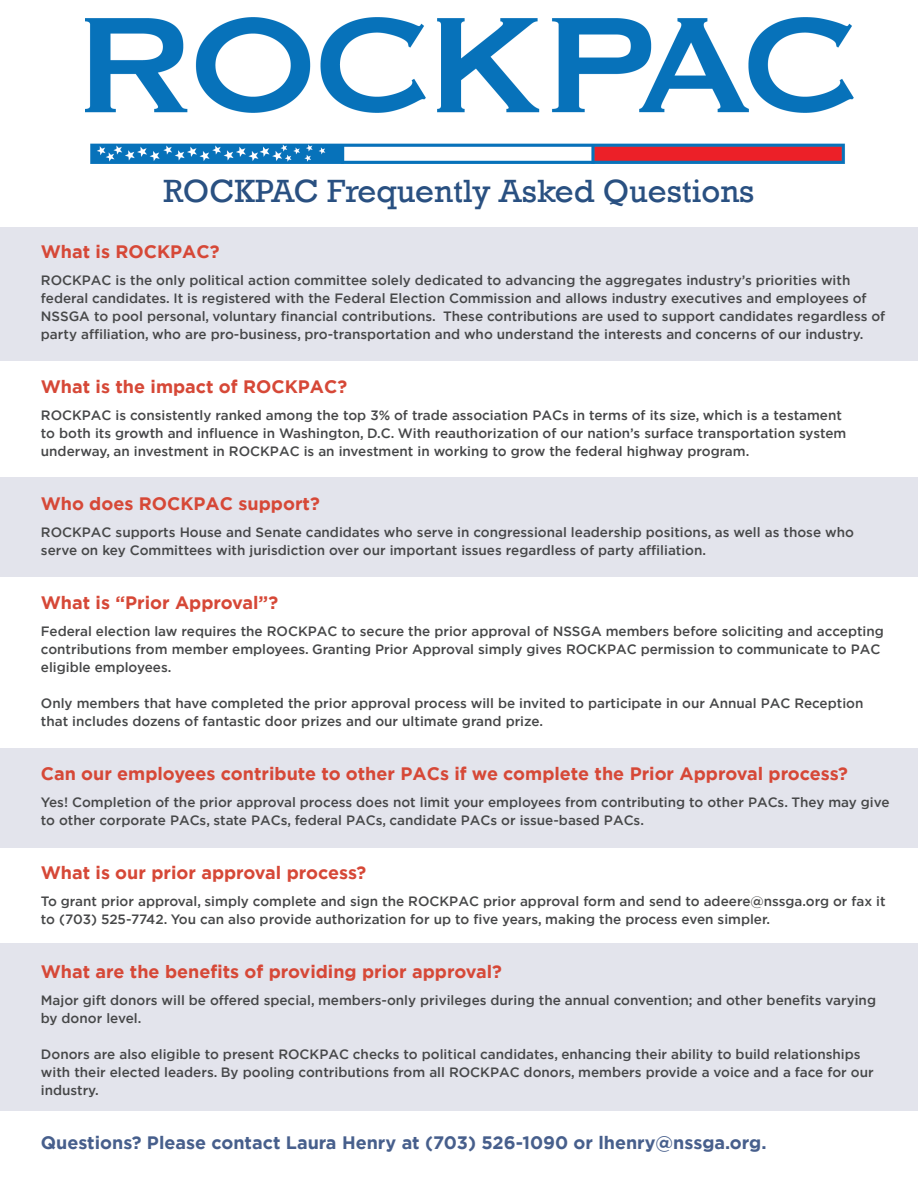
<style>
.page{position:relative;width:918px;height:1188px;background:#fff}
.page>*{position:absolute;margin:0;border:0;box-sizing:border-box;transform-origin:0 0}
.t1{font:33px "Rockwell";color:#295081}
.t2{font:700 18px "Gotham";color:#d64837}
.t3{font:700 18px "Gotham";color:#475f8c}
.t4{font:500 13.5px/18px "Gotham";color:#464748}
</style>
<div class="page">
<div style="left:0;top:477px;width:918px;height:100px;background:#e3e4ec"></div>
<div style="left:0;top:748px;width:918px;height:99px;background:#e3e4ec"></div>
<div style="left:0;top:943px;width:918px;height:167px;background:#e3e4ec"></div>
<div style="left:0;top:227px;width:918px;height:134px;background:#e3e4ec"></div>
<img style="left:85px;top:17px;width:768px;height:146px">
<p class="t1" style="left:164px;top:172px;width:592px">ROCKPAC Frequently Asked Questions</p>
<p class="t2" style="left:41px;top:239px;width:180px">What is ROCKPAC?</p>
<p class="t4" style="left:41px;top:271px;width:846px">ROCKPAC is the only political action committee solely dedicated to advancing the aggregates industry’s priorities with federal candidates. It is registered with the Federal Election Commission and allows industry executives and employees of NSSGA to pool personal, voluntary financial contributions. These contributions are used to support candidates regardless of party affiliation, who are pro-business, pro-transportation and who understand the interests and concerns of our industry.</p>
<p class="t2" style="left:41px;top:374px;width:308px">What is the impact of ROCKPAC?</p>
<p class="t4" style="left:41px;top:406px;width:807px">ROCKPAC is consistently ranked among the top 3% of trade association PACs in terms of its size, which is a testament to both its growth and influence in Washington, D.C. With reauthorization of our nation’s surface transportation system underway, an investment in ROCKPAC is an investment in working to grow the federal highway program.</p>
<p class="t2" style="left:41px;top:491px;width:280px">Who does ROCKPAC support?</p>
<p class="t4" style="left:41px;top:523px;width:815px">ROCKPAC supports House and Senate candidates who serve in congressional leadership positions, as well as those who serve on key Committees with jurisdiction over our important issues regardless of party affiliation.</p>
<p class="t2" style="left:41px;top:590px;width:239px">What is “Prior Approval”?</p>
<p class="t4" style="left:41px;top:622px;width:845px">Federal election law requires the ROCKPAC to secure the prior approval of NSSGA members before soliciting and accepting contributions from member employees. Granting Prior Approval simply gives ROCKPAC permission to communicate to PAC eligible employees.</p>
<p class="t4" style="left:41px;top:694px;width:824px">Only members that have completed the prior approval process will be invited to participate in our Annual PAC Reception that includes dozens of fantastic door prizes and our ultimate grand prize.</p>
<p class="t2" style="left:41px;top:761px;width:809px">Can our employees contribute to other PACs if we complete the Prior Approval process?</p>
<p class="t4" style="left:41px;top:793px;width:850px">Yes! Completion of the prior approval process does not limit your employees from contributing to other PACs. They may give to other corporate PACs, state PACs, federal PACs, candidate PACs or issue-based PACs.</p>
<p class="t2" style="left:41px;top:860px;width:327px">What is our prior approval process?</p>
<p class="t4" style="left:41px;top:892px;width:846px">To grant prior approval, simply complete and sign the ROCKPAC prior approval form and send to adeere@nssga.org or fax it to (703) 525-7742. You can also provide authorization for up to five years, making the process even simpler.</p>
<p class="t2" style="left:41px;top:959px;width:463px">What are the benefits of providing prior approval?</p>
<p class="t4" style="left:41px;top:991px;width:837px">Major gift donors will be offered special, members-only privileges during the annual convention; and other benefits varying by donor level.</p>
<p class="t4" style="left:41px;top:1045px;width:834px">Donors are also eligible to present ROCKPAC checks to political candidates, enhancing their ability to build relationships with their elected leaders. By pooling contributions from all ROCKPAC donors, members provide a voice and a face for our industry.</p>
<p class="t3" style="left:41px;top:1130px;width:727px">Questions? Please contact Laura Henry at (703) 526-1090 or lhenry@nssga.org.</p>
</div>
